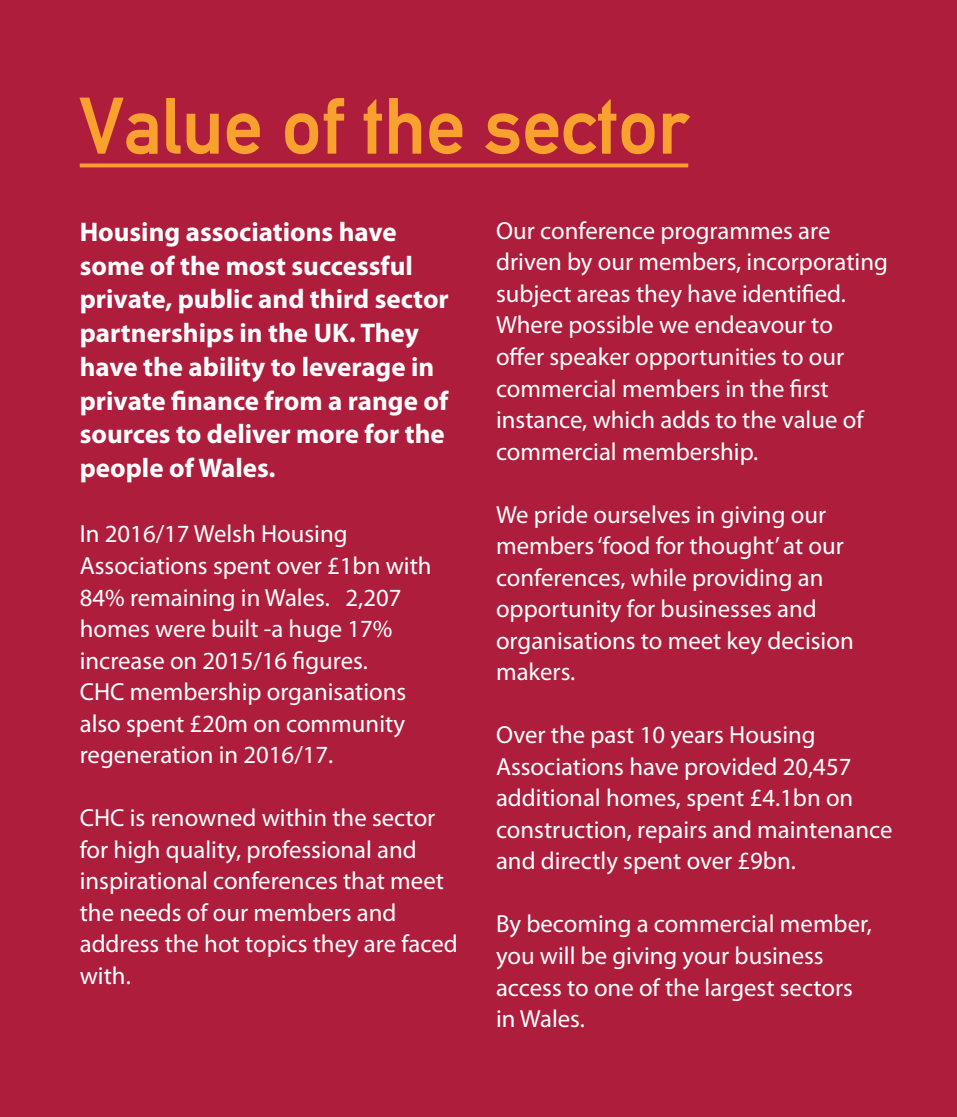
<style>
.page{position:relative;width:957px;height:1117px;background:#fff}
.page>*{position:absolute;margin:0;border:0;box-sizing:border-box;transform-origin:0 0}
.t1{font:78.75px "Alte DIN1451 Mittelschriftgepraegt";color:#f9a12f}
.t2{font:700 27px/33.8px "Myriad Pro";color:#fff}
.t3{font:24.75px/31.5px "Myriad Pro";color:#fff}
</style>
<div class="page">
<div style="left:0;top:0;width:957px;height:1116px;background:#af1d3c"></div>
<hr style="left:956px;top:0;width:1px;height:1116px;background:#f9a12f">
<svg style="left:80px;top:163px;width:608px;height:4px;background:#f09130"></svg>
<h1 class="t1" style="left:80px;top:79px;width:610px">Value of the sector</h1>
<p class="t2" style="left:80px;top:214px;width:371px">Housing associations have some of the most successful private, public and third sector partnerships in the UK. They have the ability to leverage in private finance from a range of sources to deliver more for the people of Wales.</p>
<p class="t3" style="left:80px;top:518px;width:353px">In 2016/17 Welsh Housing<br>Associations spent over £1bn with<br>84% remaining in Wales. 2,207 homes were built -a huge 17% increase on 2015/16 figures.<br>CHC membership organisations also spent £20m on community regeneration in 2016/17.</p>
<p class="t3" style="left:80px;top:801px;width:380px">CHC is renowned within the sector for high quality, professional and inspirational conferences that meet the needs of our members and address the hot topics they are faced with.</p>
<p class="t3" style="left:496px;top:214px;width:393px">Our conference programmes are driven by our members, incorporating subject areas they have identified.<br>Where possible we endeavour to<br>offer speaker opportunities to our commercial members in the first instance, which adds to the value of commercial membership.</p>
<p class="t3" style="left:496px;top:498px;width:359px">We pride ourselves in giving our members ‘food for thought’ at our conferences, while providing an opportunity for businesses and organisations to meet key decision makers.</p>
<p class="t3" style="left:496px;top:718px;width:398px">Over the past 10 years Housing Associations have provided 20,457 additional homes, spent £4.1bn on construction, repairs and maintenance and directly spent over £9bn.</p>
<p class="t3" style="left:496px;top:907px;width:377px">By becoming a commercial member, you will be giving your business access to one of the largest sectors in Wales.</p>
</div>
